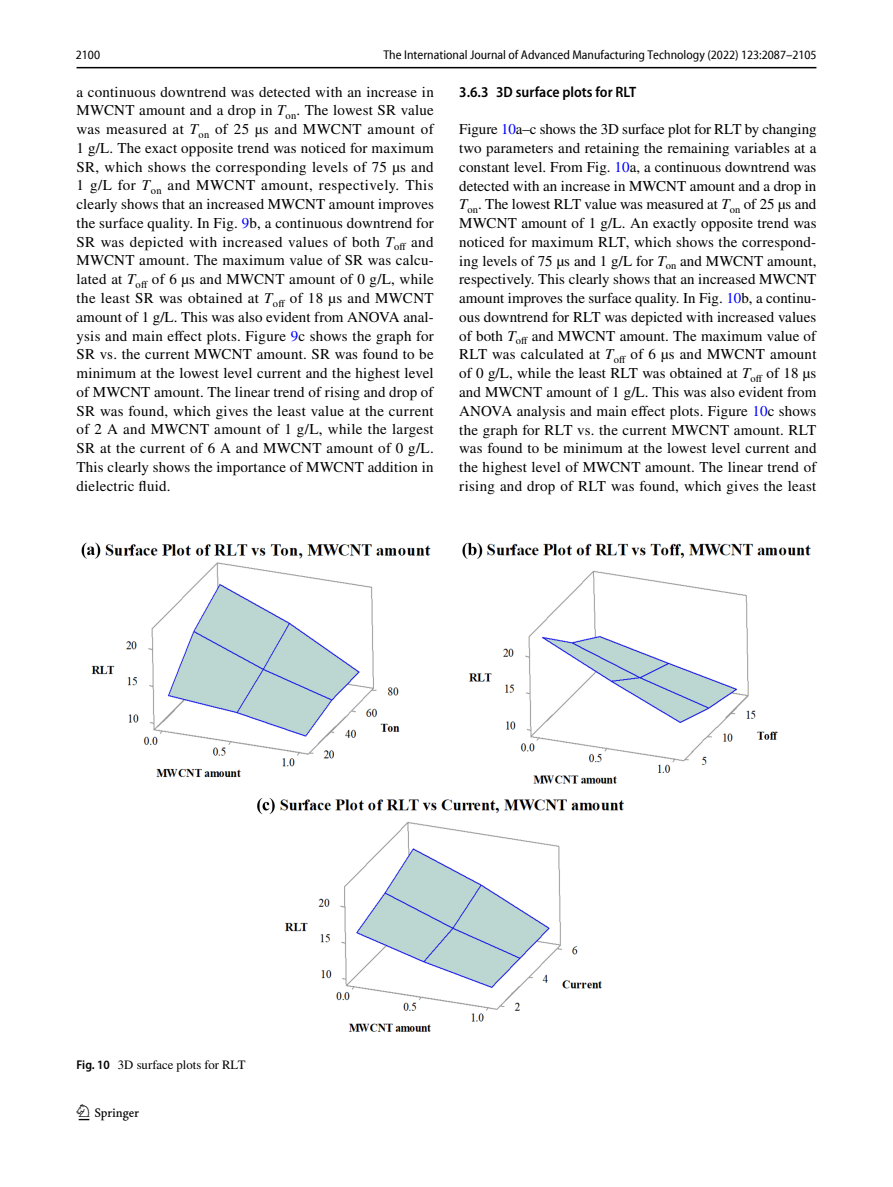
<style>
.page{position:relative;width:893px;height:1187px;background:#fff}
.page>*{position:absolute;margin:0;border:0;box-sizing:border-box;transform-origin:0 0}
.t1{font:22.5px "Springnew Regular 2";color:#000}
.t2{font:15px/18.8px "STIX";letter-spacing:.015em;color:#000;text-align:justify}
.t3{font:600 semi-condensed 15px "Myriad Pro";color:#000}
.t4{font:semi-condensed 12.75px "Myriad Pro Unic";color:#000}
.t5{font:12.75px "STIX";color:#000}
.s1{font-style:italic}
.s2{color:#00f}
.s3{font-family:"Myriad Pro";font-weight:600;font-stretch:semi-condensed}
</style>
<div class="page">
<hr style="left:77px;top:67px;width:739px;height:1px;background:#000">
<img style="left:81px;top:543px;width:730px;height:489px">
<p class="t4" style="left:76px;top:50px;width:26px">2100</p>
<p class="t4" style="left:383px;top:50px;width:435px">The International Journal of Advanced Manufacturing Technology (2022) 123:2087–2105</p>
<p class="t2" style="left:77px;top:83px;width:359px">a continuous downtrend was detected with an increase in MWCNT amount and a drop in <span class="s1">T</span><sub>on</sub>. The lowest SR value was measured at <span class="s1">T</span><sub>on</sub> of 25 µs and MWCNT amount of 1 g/L. The exact opposite trend was noticed for maximum SR, which shows the corresponding levels of 75 µs and 1 g/L for <span class="s1">T</span><sub>on</sub> and MWCNT amount, respectively. This clearly shows that an increased MWCNT amount improves the surface quality. In Fig. <span class="s2">9</span>b, a continuous downtrend for SR was depicted with increased values of both <span class="s1">T</span><sub>off</sub> and MWCNT amount. The maximum value of SR was calcu&shy;lated at <span class="s1">T</span><sub>off</sub> of 6 µs and MWCNT amount of 0 g/L, while the least SR was obtained at <span class="s1">T</span><sub>off</sub> of 18 µs and MWCNT amount of 1 g/L. This was also evident from ANOVA anal&shy;ysis and main effect plots. Figure <span class="s2">9</span>c shows the graph for SR vs. the current MWCNT amount. SR was found to be minimum at the lowest level current and the highest level of MWCNT amount. The linear trend of rising and drop of SR was found, which gives the least value at the current of 2 A and MWCNT amount of 1 g/L, while the largest SR at the current of 6 A and MWCNT amount of 0 g/L.<br>This clearly shows the importance of MWCNT addition in dielectric fluid.</p>
<p class="t3" style="left:459px;top:83px;width:178px">3.6.3 3D surface plots for RLT</p>
<p class="t2" style="left:459px;top:121px;width:359px">Figure <span class="s2">10</span>a–c shows the 3D surface plot for RLT by changing two parameters and retaining the remaining variables at a constant level. From Fig. <span class="s2">10</span>a, a continuous downtrend was detected with an increase in MWCNT amount and a drop in <span class="s1">T</span><sub>on</sub>. The lowest RLT value was measured at <span class="s1">T</span><sub>on</sub> of 25 µs and MWCNT amount of 1 g/L. An exactly opposite trend was noticed for maximum RLT, which shows the correspond&shy;ing levels of 75 µs and 1 g/L for <span class="s1">T</span><sub>on</sub> and MWCNT amount, respectively. This clearly shows that an increased MWCNT amount improves the surface quality. In Fig. <span class="s2">10</span>b, a continu&shy;ous downtrend for RLT was depicted with increased values of both <span class="s1">T</span><sub>off</sub> and MWCNT amount. The maximum value of RLT was calculated at <span class="s1">T</span><sub>off</sub> of 6 µs and MWCNT amount of 0 g/L, while the least RLT was obtained at <span class="s1">T</span><sub>off</sub> of 18 µs and MWCNT amount of 1 g/L. This was also evident from ANOVA analysis and main effect plots. Figure <span class="s2">10</span>c shows the graph for RLT vs. the current MWCNT amount. RLT was found to be minimum at the lowest level current and the highest level of MWCNT amount. The linear trend of rising and drop of RLT was found, which gives the least</p>
<p class="t5" style="left:77px;top:1055px;width:170px"><span class="s3">Fig. 10</span> 3D surface plots for RLT</p>
<h1 class="t1" style="left:79px;top:1104px;width:62px">1 3</h1>
</div>
